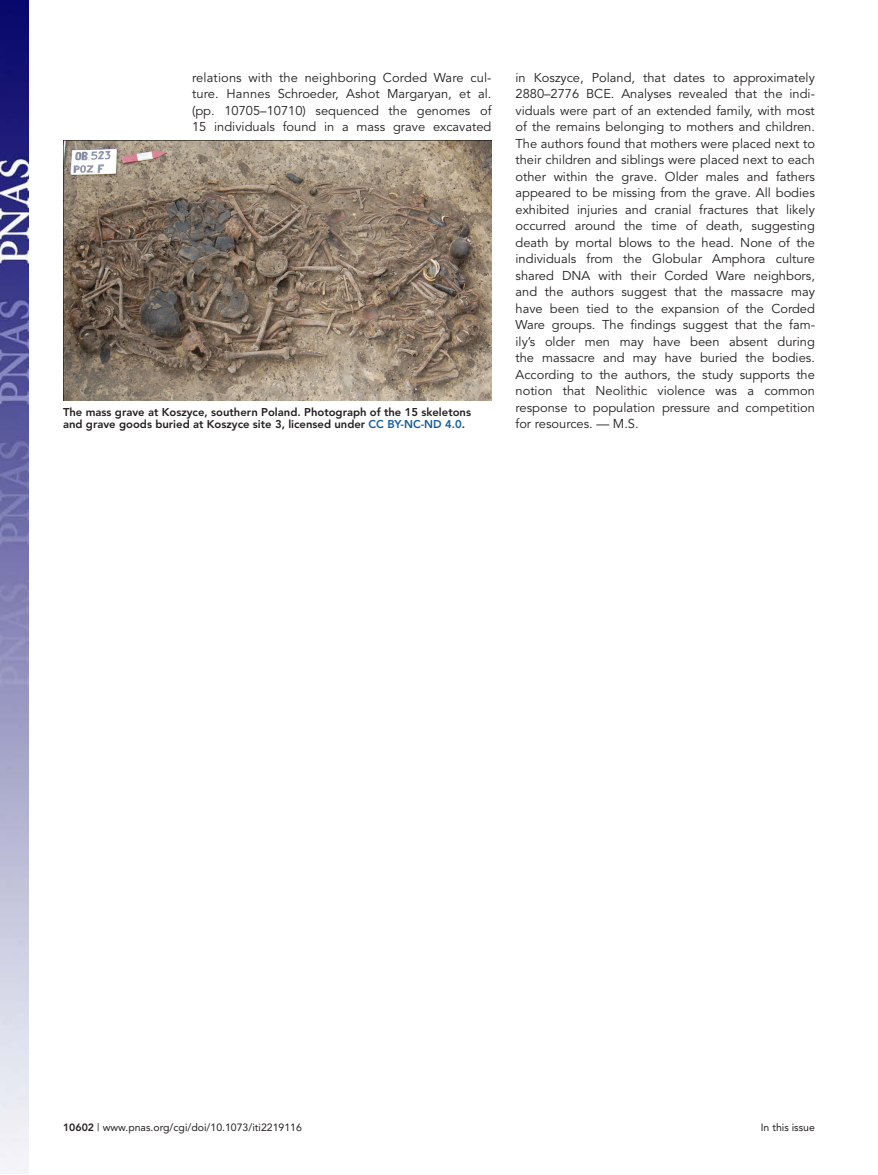
<style>
.page{position:relative;width:878px;height:1175px;background:#fff}
.page>*{position:absolute;margin:0;border:0;box-sizing:border-box;transform-origin:0 0}
.t1{font:12.75px/16.5px "Avenir";color:#231f20;text-align:justify}
.t2{font:800 11.25px/12.3px "Avenir";color:#231f20}
.t3{font:10.5px "Avenir";color:#231f20}
.s1{color:#175d9e}
.s2{font-weight:800}
</style>
<div class="page">
<img style="left:0;top:0;width:28px;height:1173px">
<img style="left:63px;top:141px;width:428px;height:259px">
<p class="t1" style="left:192px;top:69px;width:301px">relations with the neighboring Corded Ware cul&shy;ture. Hannes Schroeder, Ashot Margaryan, et al. (pp. 10705–10710) sequenced the genomes of 15 individuals found in a mass grave excavated</p>
<p class="t1" style="left:515px;top:69px;width:301px">in Koszyce, Poland, that dates to approximately 2880–2776 BCE. Analyses revealed that the indi&shy;viduals were part of an extended family, with most of the remains belonging to mothers and children.<br>The authors found that mothers were placed next to their children and siblings were placed next to each other within the grave. Older males and fathers appeared to be missing from the grave. All bodies exhibited injuries and cranial fractures that likely occurred around the time of death, suggesting death by mortal blows to the head. None of the individuals from the Globular Amphora culture shared DNA with their Corded Ware neighbors, and the authors suggest that the massacre may have been tied to the expansion of the Corded Ware groups. The findings suggest that the fam&shy;ily’s older men may have been absent during the massacre and may have buried the bodies.<br>According to the authors, the study supports the notion that Neolithic violence was a common response to population pressure and competition for resources. — M.S.</p>
<p class="t2" style="left:63px;top:406px;width:409px">The mass grave at Koszyce, southern Poland. Photograph of the 15 skeletons and grave goods buried at Koszyce site 3, licensed under <span class="s1">CC BY-NC-ND 4.0</span>.</p>
<p class="t3" style="left:63px;top:1121px;width:240px"><span class="s2">10602</span> | www.pnas.org/cgi/doi/10.1073/iti2219116</p>
<p class="t3" style="left:760px;top:1121px;width:56px">In this issue</p>
</div>
